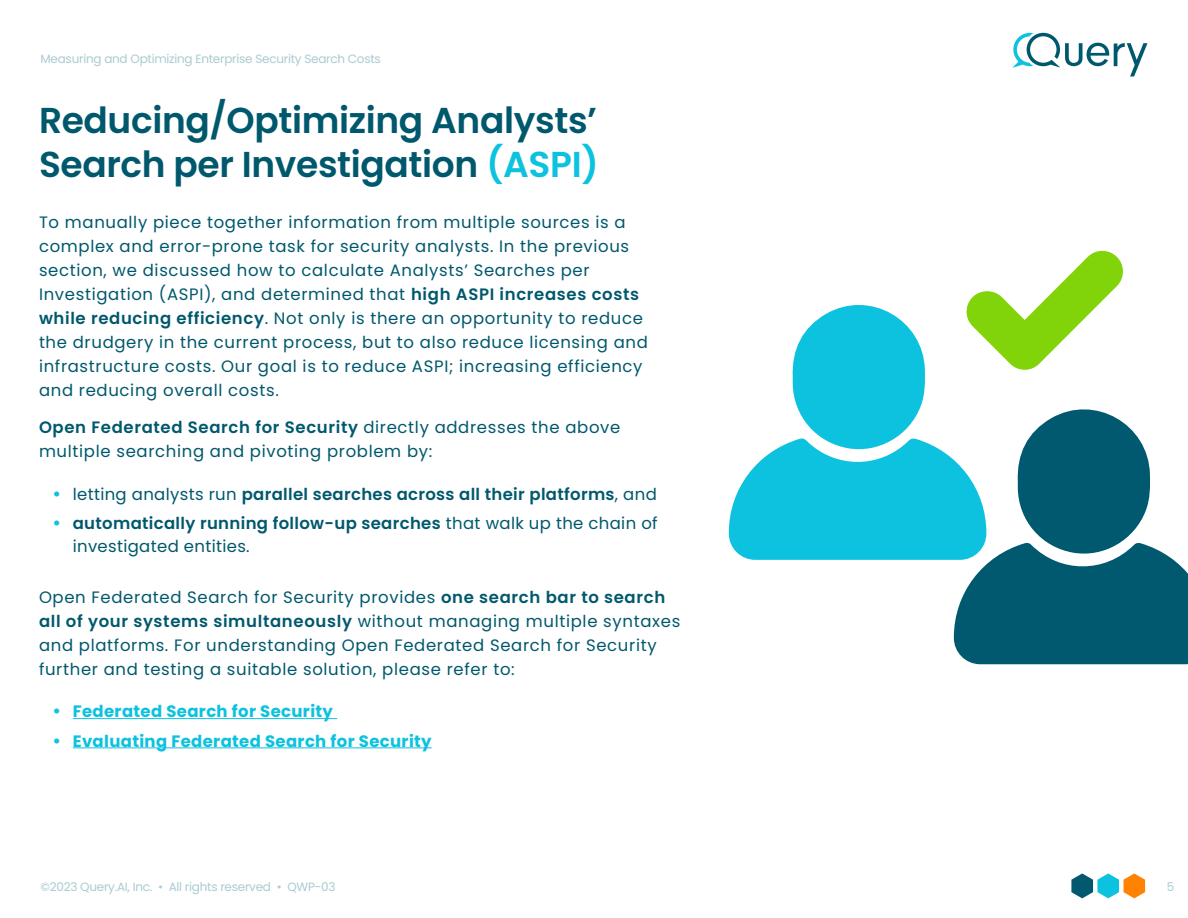
<style>
.page{position:relative;width:1188px;height:918px;background:#fff}
.page>*{position:absolute;margin:0;border:0;box-sizing:border-box;transform-origin:0 0}
.t1{font:600 36px/43.5px "Poppins";letter-spacing:-.01em;color:#00586d}
.t2{font:16.5px/24px "Poppins";letter-spacing:.04em;color:#00586d}
.t3{font:16.5px/22.5px "Poppins";letter-spacing:.02em;color:#00586d}
.t4{font:700 16.5px "Poppins";letter-spacing:.02em;color:#0dc2de}
.t5{font:600 16.5px "Poppins";letter-spacing:.02em;color:#00586d}
.t6{font:12px "Poppins";letter-spacing:-.02em;color:#a9cbd2}
.s1{color:#0dc2de}
.s2{font-weight:600}
.s3{font-size:18px;color:#0dc2de}
.s4{font-weight:400}
.s5{font-weight:600;font-size:18px;color:#0dc2de}
.s6{font-weight:600;font-size:18px}
</style>
<div class="page">
<svg style="left:1012px;top:33px;width:136px;height:43px"></svg>
<svg style="left:1071px;top:873px;width:74px;height:25px"></svg>
<hr style="left:73px;top:718px;width:264px;height:1px;background:#0dc2de">
<hr style="left:73px;top:747px;width:359px;height:1px;background:#0dc2de">
<svg style="left:729px;top:251px;width:459px;height:413px"></svg>
<p class="t6" style="left:40px;top:53px;width:342px">Measuring and Optimizing Enterprise Security Search Costs</p>
<h1 class="t1" style="left:39px;top:99px;width:561px">Reducing/Optimizing Analysts’<br>Search per Investigation <span class="s1">(ASPI)</span></h1>
<p class="t2" style="left:39px;top:210px;width:610px">To manually piece together information from multiple sources is a complex and error-prone task for security analysts. In the previous section, we discussed how to calculate Analysts’ Searches per Investigation (ASPI), and determined that <span class="s2">high ASPI increases costs while reducing efficiency</span>. Not only is there an opportunity to reduce the drudgery in the current process, but to also reduce licensing and infrastructure costs. Our goal is to reduce ASPI; increasing efficiency and reducing overall costs.</p>
<p class="t2" style="left:39px;top:416px;width:583px"><span class="s2">Open Federated Search for Security</span> directly addresses the above multiple searching and pivoting problem by:</p>
<p class="t5" style="left:52px;top:484px;width:606px"><span class="s3">•</span> <span class="s4">letting analysts run</span> parallel searches across all their platforms<span class="s4">, and</span></p>
<p class="t3" style="left:73px;top:512px;width:586px;text-indent:-20px"><span class="s5">•</span> <span class="s2">automatically running follow-up searches</span> that walk up the chain of investigated entities.</p>
<p class="t2" style="left:39px;top:585px;width:643px">Open Federated Search for Security provides <span class="s2">one search bar to search all of your systems simultaneously</span> without managing multiple syntaxes and platforms. For understanding Open Federated Search for Security further and testing a suitable solution, please refer to:</p>
<p class="t4" style="left:52px;top:704px;width:282px"><span class="s6">•</span> Federated Search for Security</p>
<p class="t4" style="left:52px;top:733px;width:381px"><span class="s6">•</span> Evaluating Federated Search for Security</p>
<p class="t6" style="left:40px;top:882px;width:297px">©2023 Query.AI, Inc. • All rights reserved • QWP-03</p>
<p class="t6" style="left:1167px;top:880px;width:9px">5</p>
</div>
